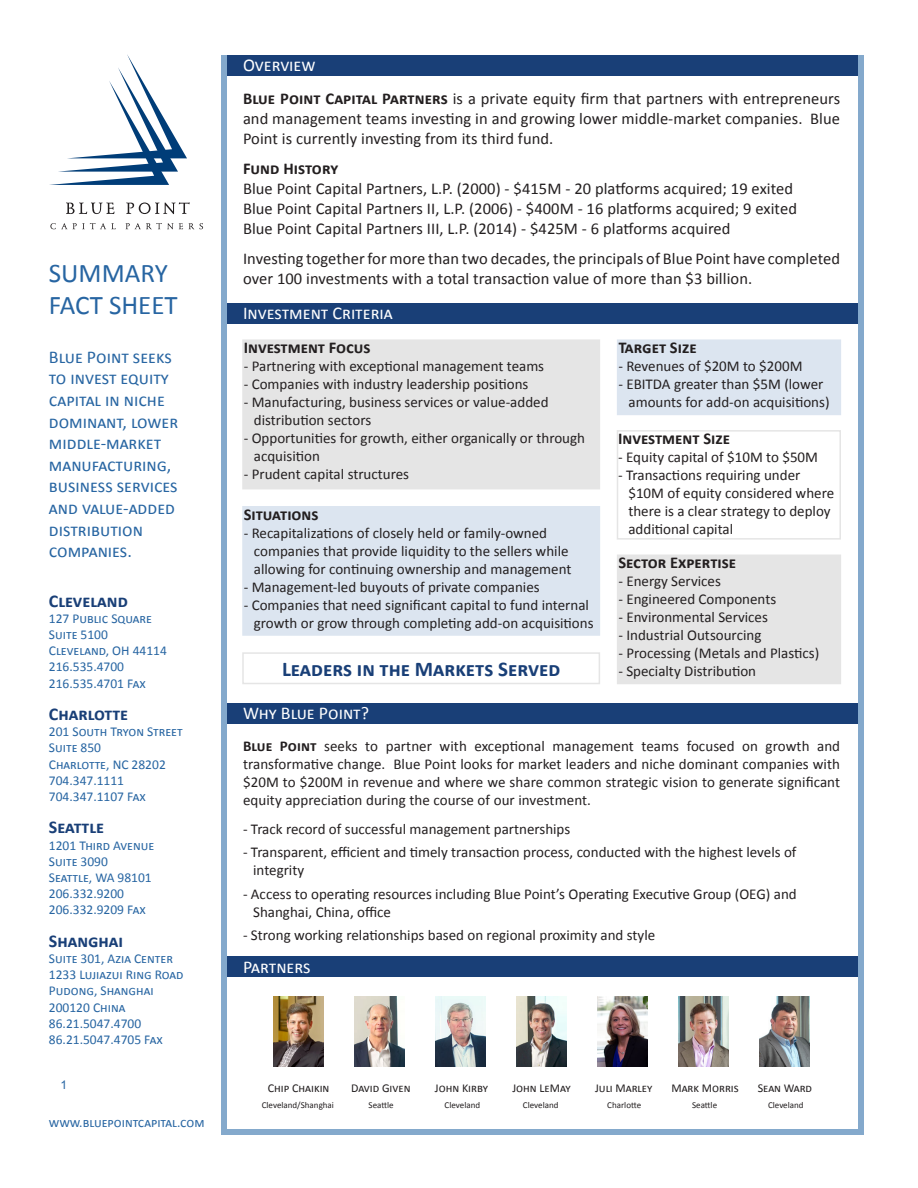
<style>
.page{position:relative;width:918px;height:1188px;background:#fff}
.page>*{position:absolute;margin:0;border:0;box-sizing:border-box;transform-origin:0 0}
.t1{font:27px/32.4px "Calibri";color:#2765a2}
.t2{font:700 21px "Calibri";color:#193f77}
.t3{font:18px/21.6px "Calibri";color:#2765a2}
.t4{font:18px "Calibri";color:#fff}
.t5{font:700 18px "Calibri";color:#193f77}
.t6{font:16.5px/19.8px "Calibri";letter-spacing:.005em;color:#231f20;text-align:justify}
.t7{font:700 16.5px "Calibri";color:#231f20}
.t8{font:15px/18px "Calibri";color:#231f20;text-align:justify}
.t9{font:13.5px/16.2px "Calibri";color:#2765a2}
.t10{font:12px "Calibri";color:#231f20}
.t11{font:12px "Arial";color:#2765a2}
.t12{font:9px "Calibri";color:#231f20}
.s1{font-weight:700}
</style>
<div class="page">
<div style="left:224px;top:957px;width:640px;height:20px;background:#193f77"></div>
<div style="left:224px;top:703px;width:640px;height:20px;background:#193f77"></div>
<div style="left:224px;top:303px;width:640px;height:21px;background:#193f77"></div>
<svg style="left:49px;top:54px;width:138px;height:131px"></svg>
<svg style="left:66px;top:203px;width:49px;height:11px"></svg>
<svg style="left:126px;top:202px;width:64px;height:12px"></svg>
<svg style="left:50px;top:223px;width:17px;height:6px"></svg>
<svg style="left:73px;top:223px;width:43px;height:6px"></svg>
<svg style="left:126px;top:223px;width:57px;height:6px"></svg>
<svg style="left:189px;top:223px;width:14px;height:6px"></svg>
<div style="left:224px;top:55px;width:640px;height:20px;background:#193f77"></div>
<div style="left:221px;top:55px;width:6px;height:1080px;background:#84a9cc"></div>
<div style="left:859px;top:55px;width:5px;height:1080px;background:#84a9cc"></div>
<div style="left:222px;top:1129px;width:642px;height:6px;background:#84a9cc"></div>
<div style="left:618px;top:340px;width:222px;height:74px;background:#dce5f0"></div>
<div style="left:617px;top:339px;width:224px;height:76px;border:2px solid #dce5f0"></div>
<div style="left:617px;top:430px;width:224px;height:110px;border:2px solid #e5e5e5"></div>
<div style="left:243px;top:340px;width:356px;height:149px;background:#e5e5e5"></div>
<div style="left:242px;top:339px;width:358px;height:150px;border:2px solid #e5e5e5"></div>
<div style="left:243px;top:507px;width:356px;height:128px;background:#dce5f0"></div>
<div style="left:242px;top:506px;width:358px;height:130px;border:2px solid #dce5f0"></div>
<div style="left:618px;top:555px;width:222px;height:129px;background:#e5e5e5"></div>
<div style="left:617px;top:555px;width:224px;height:129px;border:2px solid #e5e5e5"></div>
<div style="left:242px;top:652px;width:358px;height:32px;border:2px solid #e5e5e5"></div>
<img style="left:274px;top:997px;width:49px;height:69px">
<img style="left:355px;top:997px;width:49px;height:69px">
<img style="left:436px;top:997px;width:49px;height:69px">
<img style="left:517px;top:997px;width:49px;height:69px">
<img style="left:598px;top:997px;width:49px;height:69px">
<img style="left:679px;top:997px;width:49px;height:69px">
<img style="left:760px;top:997px;width:49px;height:69px">
<h1 class="t1" style="left:49px;top:256px;width:130px">SUMMARY<br>FACT SHEET</h1>
<p class="t3" style="left:49px;top:346px;width:131px">Blue Point seeks to invest equity capital in niche dominant, lower middle-market manufacturing, business services and value-added distribution companies.</p>
<p class="t5" style="left:49px;top:588px;width:81px">Cleveland</p>
<p class="t9" style="left:49px;top:610px;width:119px">127 Public Square<br>Suite 5100<br>Cleveland, OH 44114<br>216.535.4700<br>216.535.4701 Fax</p>
<p class="t5" style="left:49px;top:701px;width:81px">Charlotte</p>
<p class="t9" style="left:49px;top:723px;width:135px">201 South Tryon Street<br>Suite 850<br>Charlotte, NC 28202<br>704.347.1111<br>704.347.1107 Fax</p>
<p class="t5" style="left:49px;top:815px;width:57px">Seattle</p>
<p class="t9" style="left:49px;top:837px;width:107px">1201 Third Avenue<br>Suite 3090<br>Seattle, WA 98101<br>206.332.9200<br>206.332.9209 Fax</p>
<p class="t5" style="left:49px;top:928px;width:76px">Shanghai</p>
<p class="t9" style="left:49px;top:950px;width:136px">Suite 301, Azia Center<br>1233 Lujiazui Ring Road<br>Pudong, Shanghai<br>200120 China<br>86.21.5047.4700<br>86.21.5047.4705 Fax</p>
<p class="t11" style="left:61px;top:1076px;width:8px">1</p>
<p class="t9" style="left:49px;top:1114px;width:157px">www.bluepointcapital.com</p>
<p class="t4" style="left:243px;top:52px;width:74px">Overview</p>
<p class="t6" style="left:243px;top:88px;width:599px"><span class="s1">Blue Point Capital Partners</span> is a private equity firm that partners with entrepreneurs and management teams investing in and growing lower middle-market companies. Blue Point is currently investing from its third fund.</p>
<p class="t7" style="left:243px;top:157px;width:97px">Fund History</p>
<p class="t6" style="left:243px;top:178px;width:552px">Blue Point Capital Partners, L.P. (2000) - $415M - 20 platforms acquired; 19 exited</p>
<p class="t6" style="left:243px;top:198px;width:555px">Blue Point Capital Partners II, L.P. (2006) - $400M - 16 platforms acquired; 9 exited</p>
<p class="t6" style="left:243px;top:218px;width:489px">Blue Point Capital Partners III, L.P. (2014) - $425M - 6 platforms acquired</p>
<p class="t6" style="left:243px;top:249px;width:599px">Investing together for more than two decades, the principals of Blue Point have completed over 100 investments with a total transaction value of more than $3 billion.</p>
<p class="t4" style="left:243px;top:301px;width:151px">Investment Criteria</p>
<p class="t7" style="left:618px;top:336px;width:80px">Target Size</p>
<p class="t8" style="left:618px;top:357px;width:186px">- Revenues of $20M to $200M</p>
<p class="t8" style="left:618px;top:375px;width:207px">- EBITDA greater than $5M (lower</p>
<p class="t8" style="left:629px;top:393px;width:203px">amounts for add-on acquisitions)</p>
<p class="t7" style="left:618px;top:427px;width:113px">Investment Size</p>
<p class="t8" style="left:618px;top:448px;width:201px">- Equity capital of $10M to $50M</p>
<p class="t8" style="left:618px;top:466px;width:184px">- Transactions requiring under</p>
<p class="t8" style="left:628px;top:484px;width:207px">$10M of equity considered where</p>
<p class="t8" style="left:628px;top:502px;width:204px">there is a clear strategy to deploy</p>
<p class="t8" style="left:628px;top:520px;width:106px">additional capital</p>
<p class="t7" style="left:244px;top:336px;width:128px">Investment Focus</p>
<p class="t8" style="left:244px;top:357px;width:302px">- Partnering with exceptional management teams</p>
<p class="t8" style="left:244px;top:375px;width:286px">- Companies with industry leadership positions</p>
<p class="t8" style="left:244px;top:393px;width:306px">- Manufacturing, business services or value-added</p>
<p class="t8" style="left:254px;top:411px;width:119px">distribution sectors</p>
<p class="t8" style="left:244px;top:429px;width:343px">- Opportunities for growth, either organically or through</p>
<p class="t8" style="left:254px;top:447px;width:68px">acquisition</p>
<p class="t8" style="left:244px;top:465px;width:167px">- Prudent capital structures</p>
<p class="t7" style="left:244px;top:503px;width:76px">Situations</p>
<p class="t8" style="left:244px;top:523px;width:305px">- Recapitalizations of closely held or family-owned</p>
<p class="t8" style="left:254px;top:541px;width:316px">companies that provide liquidity to the sellers while</p>
<p class="t8" style="left:254px;top:559px;width:319px">allowing for continuing ownership and management</p>
<p class="t8" style="left:244px;top:577px;width:297px">- Management-led buyouts of private companies</p>
<p class="t8" style="left:244px;top:595px;width:347px">- Companies that need significant capital to fund internal</p>
<p class="t8" style="left:254px;top:613px;width:341px">growth or grow through completing add-on acquisitions</p>
<p class="t7" style="left:618px;top:551px;width:119px">Sector Expertise</p>
<p class="t8" style="left:618px;top:572px;width:104px">- Energy Services</p>
<p class="t8" style="left:618px;top:590px;width:159px">- Engineered Components</p>
<p class="t8" style="left:618px;top:608px;width:151px">- Environmental Services</p>
<p class="t8" style="left:618px;top:626px;width:145px">- Industrial Outsourcing</p>
<p class="t8" style="left:618px;top:644px;width:202px">- Processing (Metals and Plastics)</p>
<p class="t8" style="left:618px;top:662px;width:139px">- Specialty Distribution</p>
<p class="t2" style="left:282px;top:654px;width:280px">Leaders in the Markets Served</p>
<p class="t4" style="left:243px;top:700px;width:128px">Why Blue Point?</p>
<p class="t8" style="left:243px;top:737px;width:599px"><span class="s1">Blue Point</span> seeks to partner with exceptional management teams focused on growth and transformative change. Blue Point looks for market leaders and niche dominant companies with $20M to $200M in revenue and where we share common strategic vision to generate significant equity appreciation during the course of our investment.</p>
<p class="t8" style="left:243px;top:819px;width:329px">- Track record of successful management partnerships</p>
<p class="t8" style="left:243px;top:843px;width:555px">- Transparent, efficient and timely transaction process, conducted with the highest levels of</p>
<p class="t8" style="left:253px;top:861px;width:53px">integrity</p>
<p class="t8" style="left:243px;top:884px;width:555px">- Access to operating resources including Blue Point’s Operating Executive Group (OEG) and</p>
<p class="t8" style="left:253px;top:902px;width:139px">Shanghai, China, office</p>
<p class="t8" style="left:243px;top:926px;width:414px">- Strong working relationships based on regional proximity and style</p>
<p class="t4" style="left:243px;top:954px;width:69px">Partners</p>
<p class="t10" style="left:268px;top:1079px;width:63px">Chip Chaikin</p>
<p class="t10" style="left:351px;top:1079px;width:61px">David Given</p>
<p class="t10" style="left:435px;top:1079px;width:55px">John Kirby</p>
<p class="t10" style="left:512px;top:1079px;width:60px">John LeMay</p>
<p class="t10" style="left:595px;top:1079px;width:59px">Juli Marley</p>
<p class="t10" style="left:671px;top:1079px;width:69px">Mark Morris</p>
<p class="t10" style="left:758px;top:1079px;width:56px">Sean Ward</p>
<p class="t12" style="left:262px;top:1098px;width:74px">Cleveland/Shanghai</p>
<p class="t12" style="left:369px;top:1098px;width:27px">Seattle</p>
<p class="t12" style="left:445px;top:1098px;width:37px">Cleveland</p>
<p class="t12" style="left:523px;top:1098px;width:37px">Cleveland</p>
<p class="t12" style="left:607px;top:1098px;width:35px">Charlotte</p>
<p class="t12" style="left:692px;top:1098px;width:27px">Seattle</p>
<p class="t12" style="left:768px;top:1098px;width:37px">Cleveland</p>
</div>
